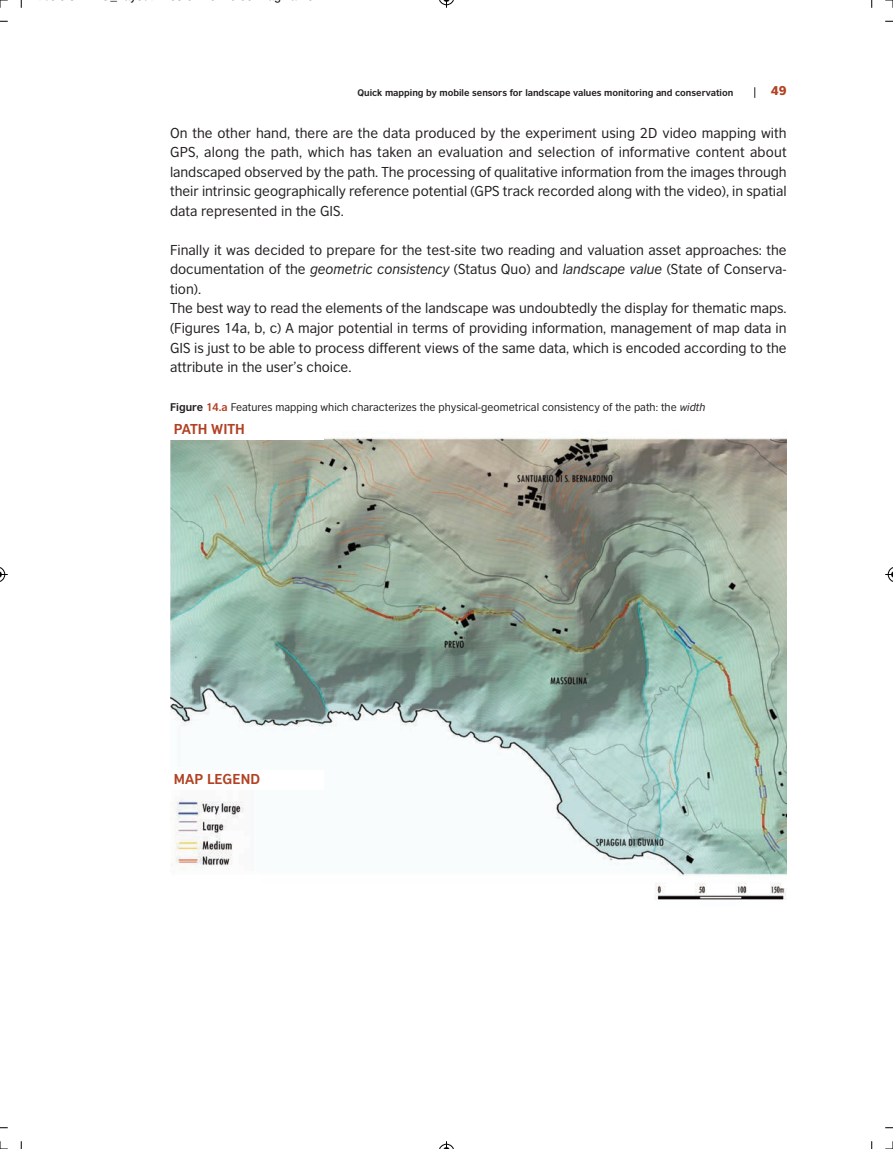
<style>
.page{position:relative;width:893px;height:1149px;background:#fff}
.page>*{position:absolute;margin:0;border:0;box-sizing:border-box;transform-origin:0 0}
.t1{font:13.5px/19.5px "British Council Sans";color:#231f20;text-align:justify}
.t2{font:700 13.5px "British Council Sans";color:#b14324}
.t3{font:900 12px "British Council Sans";color:#b14324}
.t4{font:12px "Helvetica";color:#000}
.t5{font:10.5px "British Council Sans";color:#231f20}
.t6{font:700 9px "British Council Sans";color:#231f20}
.s1{font-style:italic}
.s2{font-weight:700}
.s3{font-weight:700;color:#b14324}
</style>
<div class="page">
<img style="left:170px;top:437px;width:617px;height:463px">
<div style="left:170px;top:420px;width:153px;height:20px;background:#fff"></div>
<div style="left:170px;top:770px;width:153px;height:19px;background:#fff"></div>
<svg style="left:0;top:0;width:8px;height:8px"></svg>
<svg style="left:885px;top:0;width:8px;height:8px"></svg>
<svg style="left:0;top:1141px;width:8px;height:8px"></svg>
<svg style="left:885px;top:1141px;width:8px;height:8px"></svg>
<svg style="left:439px;top:0;width:15px;height:8px"></svg>
<svg style="left:439px;top:1141px;width:15px;height:7px"></svg>
<svg style="left:0;top:567px;width:8px;height:15px"></svg>
<svg style="left:885px;top:567px;width:8px;height:15px"></svg>
<p class="t4" style="left:110px;top:-8px;width:8px">_</p>
<p class="t6" style="left:357px;top:89px;width:377px">Quick mapping by mobile sensors for landscape values monitoring and conservation</p>
<p class="t3" style="left:771px;top:86px;width:17px">49</p>
<p class="t1" style="left:170px;top:124px;width:618px">On the other hand, there are the data produced by the experiment using 2D video mapping with GPS, along the path, which has taken an evaluation and selection of informative content about landscaped observed by the path. The processing of qualitative information from the images through their intrinsic geographically reference potential (GPS track recorded along with the video), in spatial data represented in the GIS.</p>
<p class="t1" style="left:170px;top:241px;width:618px;text-align:left">Finally it was decided to prepare for the test-site two reading and valuation asset approaches: the documentation of the <span class="s1">geometric consistency</span> (Status Quo) and <span class="s1">landscape value</span> (State of Conserva&shy;tion).<br>The best way to read the elements of the landscape was undoubtedly the display for thematic maps. (Figures 14a, b, c) A major potential in terms of providing information, management of map data in GIS is just to be able to process different views of the same data, which is encoded according to the attribute in the user’s choice.</p>
<p class="t5" style="left:170px;top:403px;width:537px"><span class="s2">Figure</span> <span class="s3">14.a</span> Features mapping which characterizes the physical-geometrical consistency of the path: the <span class="s1">width</span></p>
<p class="t2" style="left:174px;top:423px;width:72px">PATH WITH</p>
<p class="t2" style="left:174px;top:773px;width:88px">MAP LEGEND</p>
</div>
